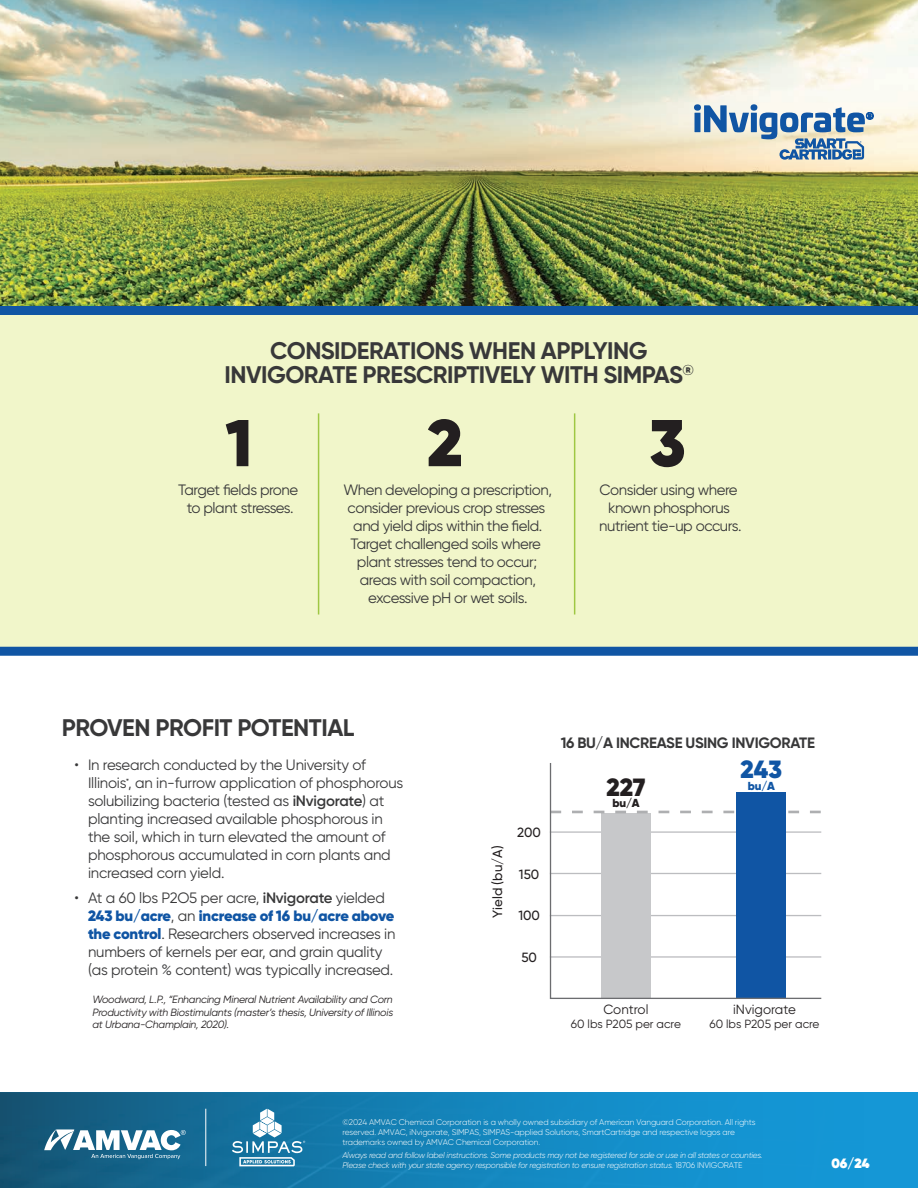
<style>
.page{position:relative;width:918px;height:1188px;background:#fff}
.page>*{position:absolute;margin:0;border:0;box-sizing:border-box;transform-origin:0 0}
.t1{font:900 66px "Gilroy";color:#231f20}
.t2{font:900 24.9px "Gilroy";color:#1055a4}
.t3{font:900 24.9px "Gilroy";color:#231f20}
.t4{font:700 24px/24px "Gilroy";letter-spacing:-.02em;color:#383839;text-align:center}
.t5{font:15px/18px "Gilroy";letter-spacing:-.03em;color:#383839;text-align:center}
.t6{font:700 15px "Gilroy";letter-spacing:-.02em;color:#383839}
.t7{font:800 13.5px "Gilroy";color:#fff}
.t8{font:500 13.35px "Gilroy";color:#231f20}
.t9{font:13.35px "Gilroy";color:#231f20}
.t10{font:11.85px "Gilroy";color:#231f20}
.t11{font:900 11.55px "Gilroy";color:#1055a4}
.t12{font:900 11.55px "Gilroy";color:#231f20}
.t13{font:italic 10.5px/12.6px "Gilroy";letter-spacing:-.02em;color:#231f20;text-align:justify}
.t14{font:300 8.25px/9.8px "Gilroy";letter-spacing:-.015em;color:#fff}
.t15{font:italic 300 8.25px/9.8px "Gilroy";letter-spacing:-.03em;color:#fff}
.s1{font-weight:600}
.s2{font-weight:900;color:#1055a4}
.s3{font-style:normal}
</style>
<div class="page">
<div style="left:0;top:310px;width:918px;height:341px;background:#f1f6ca"></div>
<img style="left:0;top:1093px;width:908px;height:95px">
<svg style="left:44px;top:1129px;width:142px;height:30px"></svg>
<hr style="left:205px;top:1109px;width:1px;height:57px;background:#fff">
<svg style="left:232px;top:1109px;width:73px;height:57px;background:#4d95b8"></svg>
<img style="left:0;top:0;width:918px;height:306px">
<svg style="left:694px;top:104px;width:179px;height:56px;background:#a7b9c5"></svg>
<svg style="left:549px;top:763px;width:273px;height:236px"></svg>
<hr style="left:318px;top:413px;width:1px;height:202px;background:#9fc743">
<hr style="left:574px;top:413px;width:1px;height:202px;background:#9fc743">
<div style="left:0;top:647px;width:918px;height:9px;background:#1055a4"></div>
<div style="left:0;top:306px;width:918px;height:9px;background:#1055a4"></div>
<h3 class="t4" style="left:224px;top:338px;width:471px">CONSIDERATIONS WHEN APPLYING<br>INVIGORATE PRESCRIPTIVELY WITH SIMPAS<sup>®</sup></h3>
<h1 class="t1" style="left:225px;top:401px;width:29px">1</h1>
<p class="t5" style="left:178px;top:481px;width:122px">Target fields prone to plant stresses.</p>
<h1 class="t1" style="left:427px;top:401px;width:37px">2</h1>
<p class="t5" style="left:344px;top:481px;width:210px">When developing a prescription, consider previous crop stresses and yield dips within the field.<br>Target challenged soils where plant stresses tend to occur; areas with soil compaction, excessive pH or wet soils.</p>
<h1 class="t1" style="left:650px;top:401px;width:38px">3</h1>
<p class="t5" style="left:599px;top:481px;width:144px">Consider using where known phosphorus nutrient tie-up occurs.</p>
<h3 class="t4" style="left:62px;top:716px;width:294px">PROVEN PROFIT POTENTIAL</h3>
<p class="t5" style="left:88px;top:756px;width:317px;text-align:left;text-indent:-13px">• In research conducted by the University of Illinois<sup>*</sup>, an in-furrow application of phosphorous solubilizing bacteria (tested as <span class="s1">iNvigorate</span>) at planting increased available phosphorous in the soil, which in turn elevated the amount of phosphorous accumulated in corn plants and increased corn yield.</p>
<p class="t5" style="left:88px;top:889px;width:309px;text-align:left;text-indent:-14px">• At a 60 lbs P2O5 per acre, <span class="s1">iNvigorate</span> yielded <span class="s2">243 bu/acre</span>, an <span class="s2">increase of 16 bu/acre above the control</span>. Researchers observed increases in numbers of kernels per ear, and grain quality (as protein % content) was typically increased.</p>
<p class="t8" style="left:489px;top:918px;width:74px;rotate:-90deg">Yield (bu/A)</p>
<p class="t8" style="left:517px;top:824px;width:25px">200</p>
<p class="t8" style="left:519px;top:867px;width:22px">150</p>
<p class="t8" style="left:518px;top:907px;width:23px">100</p>
<p class="t8" style="left:521px;top:949px;width:17px">50</p>
<p class="t6" style="left:561px;top:734px;width:256px">16 BU/A INCREASE USING INVIGORATE</p>
<h2 class="t2" style="left:741px;top:754px;width:43px">243</h2>
<h2 class="t3" style="left:606px;top:772px;width:40px">227</h2>
<p class="t11" style="left:748px;top:778px;width:29px">bu/A</p>
<p class="t12" style="left:612px;top:796px;width:29px">bu/A</p>
<p class="t13" style="left:92px;top:993px;width:302px">Woodward, L.P., “Enhancing Mineral Nutrient Availability and Corn Productivity with Biostimulants (master’s thesis, University of Illinois at Urbana-Champlain, 2020).</p>
<p class="t9" style="left:603px;top:1001px;width:47px">Control</p>
<p class="t10" style="left:571px;top:1017px;width:112px">60 lbs P205 per acre</p>
<p class="t9" style="left:733px;top:1001px;width:64px">iNvigorate</p>
<p class="t10" style="left:710px;top:1017px;width:112px">60 lbs P205 per acre</p>
<p class="t14" style="left:342px;top:1117px;width:415px">©2024 AMVAC Chemical Corporation is a wholly owned subsidiary of American Vanguard Corporation. All rights reserved. AMVAC, iNvigorate, SIMPAS, SIMPAS-applied Solutions, SmartCartridge and respective logos are trademarks owned by AMVAC Chemical Corporation.</p>
<p class="t15" style="left:342px;top:1150px;width:422px">Always read and follow label instructions. Some products may not be registered for sale or use in all states or counties.<br>Please check with your state agency responsible for registration to ensure registration status. <span class="s3">18706 INVIGORATE</span></p>
<p class="t7" style="left:831px;top:1155px;width:40px">06/24</p>
</div>
